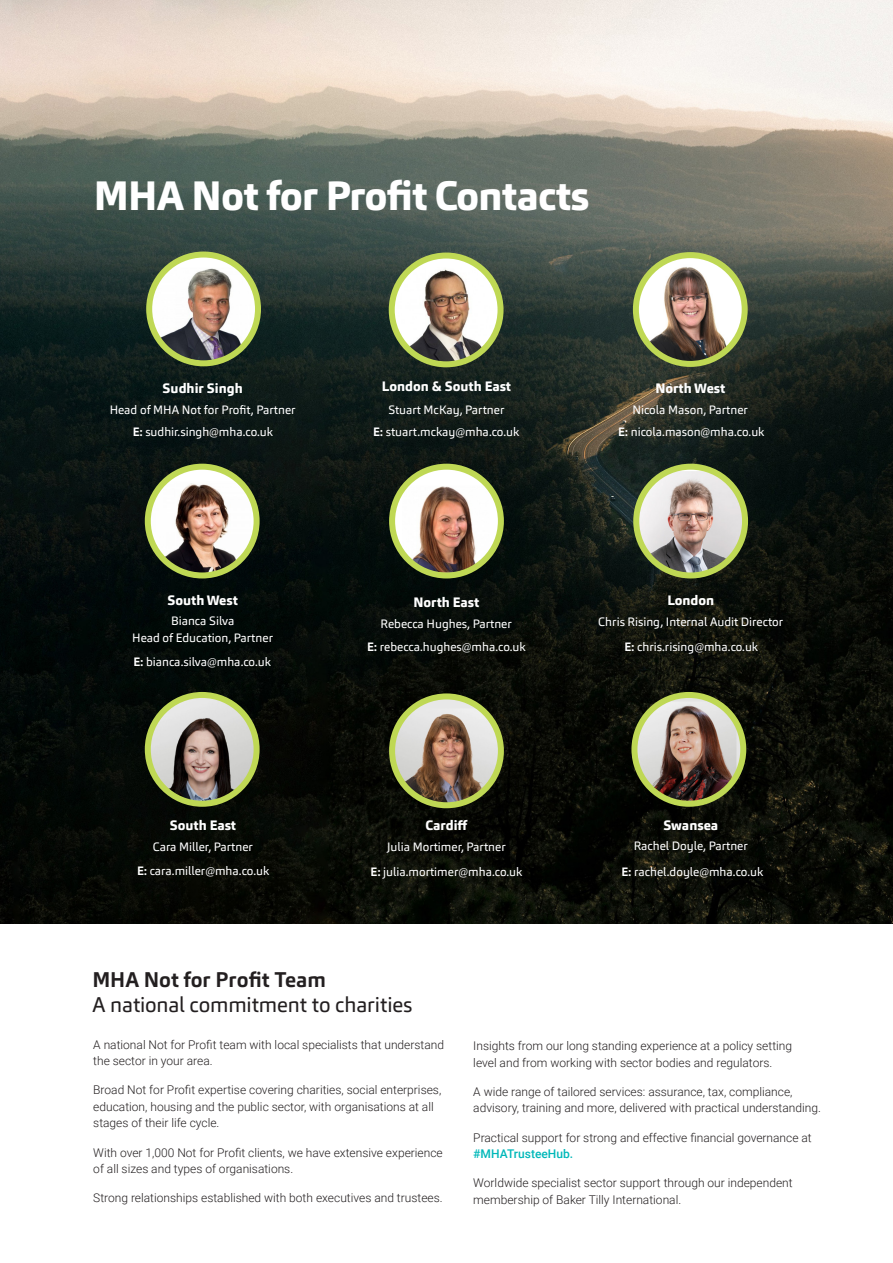
<style>
.page{position:relative;width:893px;height:1263px;background:#fff}
.page>*{position:absolute;margin:0;border:0;box-sizing:border-box;transform-origin:0 0}
.t1{font:800 40.5px "Carnac";letter-spacing:-.02em;color:#fff}
.t2{font:21px "Carnac";letter-spacing:-.01em;color:#231f20}
.t3{font:700 21px "Carnac";letter-spacing:-.005em;color:#231f20}
.t4{font:800 13.5px "Carnac";color:#fff}
.t5{font:300 12px/16.5px "Roboto";color:#231f20}
.t6{font:12px/16.5px "Carnac";color:#fff;text-align:center}
.s1{font-weight:700}
.s2{font-weight:500;color:#00b8b9}
</style>
<div class="page">
<img style="left:0;top:0;width:893px;height:923px">
<svg style="left:149px;top:255px;width:109px;height:108px"></svg>
<img style="left:149px;top:268px;width:109px;height:95px">
<div style="left:146px;top:252px;width:115px;height:114px;border:6px solid #bfd854;border-radius:50%"></div>
<img style="left:636px;top:255px;width:109px;height:109px;border-radius:54px">
<div style="left:633px;top:252px;width:115px;height:115px;border:6px solid #bfd854;border-radius:50%"></div>
<svg style="left:392px;top:255px;width:109px;height:109px"></svg>
<img style="left:392px;top:267px;width:107px;height:97px">
<div style="left:389px;top:252px;width:115px;height:115px;border:6px solid #bfd854;border-radius:50%"></div>
<svg style="left:392px;top:467px;width:109px;height:108px"></svg>
<img style="left:402px;top:486px;width:87px;height:87px">
<div style="left:389px;top:464px;width:115px;height:114px;border:6px solid #bfd854;border-radius:50%"></div>
<svg style="left:148px;top:467px;width:109px;height:108px"></svg>
<img style="left:150px;top:481px;width:101px;height:94px">
<div style="left:145px;top:464px;width:115px;height:114px;border:6px solid #bfd854;border-radius:50%"></div>
<img style="left:636px;top:471px;width:109px;height:104px">
<div style="left:633px;top:464px;width:115px;height:114px;border:6px solid #bfd854;border-radius:50%"></div>
<svg style="left:634px;top:695px;width:109px;height:109px"></svg>
<img style="left:639px;top:701px;width:97px;height:103px">
<div style="left:631px;top:692px;width:115px;height:115px;border:6px solid #bfd854;border-radius:50%"></div>
<svg style="left:392px;top:696px;width:109px;height:109px"></svg>
<img style="left:392px;top:708px;width:109px;height:97px">
<div style="left:389px;top:693px;width:115px;height:115px;border:6px solid #bfd854;border-radius:50%"></div>
<img style="left:148px;top:695px;width:109px;height:108px;border-radius:53px">
<div style="left:145px;top:692px;width:115px;height:115px;border:6px solid #bfd854;border-radius:50%"></div>
<p class="t1" style="left:94px;top:170px;width:497px">MHA Not for Profit Contacts</p>
<p class="t4" style="left:163px;top:380px;width:82px">Sudhir Singh</p>
<p class="t6" style="left:110px;top:401px;width:187px">Head of MHA Not for Profit, Partner</p>
<p class="t4" style="left:382px;top:378px;width:131px">London &amp; South East</p>
<p class="t6" style="left:388px;top:402px;width:118px">Stuart McKay, Partner</p>
<p class="t4" style="left:655px;top:380px;width:71px">North West</p>
<p class="t6" style="left:632px;top:402px;width:117px">Nicola Mason, Partner</p>
<p class="t6" style="left:133px;top:424px;width:142px"><span class="s1">E:</span> sudhir.singh@mha.co.uk</p>
<p class="t6" style="left:373px;top:423px;width:148px"><span class="s1">E:</span> stuart.mckay@mha.co.uk</p>
<p class="t6" style="left:618px;top:423px;width:148px"><span class="s1">E:</span> nicola.mason@mha.co.uk</p>
<p class="t4" style="left:167px;top:591px;width:72px">South West</p>
<p class="t6" style="left:132px;top:613px;width:142px">Bianca Silva<br>Head of Education, Partner</p>
<p class="t6" style="left:133px;top:653px;width:139px"><span class="s1">E:</span> bianca.silva@mha.co.uk</p>
<p class="t4" style="left:413px;top:594px;width:67px">North East</p>
<p class="t6" style="left:381px;top:615px;width:133px">Rebecca Hughes, Partner</p>
<p class="t6" style="left:367px;top:639px;width:160px"><span class="s1">E:</span> rebecca.hughes@mha.co.uk</p>
<p class="t4" style="left:667px;top:591px;width:48px">London</p>
<p class="t6" style="left:598px;top:613px;width:187px">Chris Rising, Internal Audit Director</p>
<p class="t6" style="left:624px;top:638px;width:135px"><span class="s1">E:</span> chris.rising@mha.co.uk</p>
<p class="t4" style="left:170px;top:817px;width:68px">South East</p>
<p class="t6" style="left:153px;top:838px;width:102px">Cara Miller, Partner</p>
<p class="t4" style="left:425px;top:817px;width:44px">Cardiff</p>
<p class="t6" style="left:387px;top:838px;width:121px">Julia Mortimer, Partner</p>
<p class="t4" style="left:663px;top:816px;width:56px">Swansea</p>
<p class="t6" style="left:634px;top:838px;width:116px">Rachel Doyle, Partner</p>
<p class="t6" style="left:137px;top:862px;width:134px"><span class="s1">E:</span> cara.miller@mha.co.uk</p>
<p class="t6" style="left:371px;top:863px;width:153px"><span class="s1">E:</span> julia.mortimer@mha.co.uk</p>
<p class="t6" style="left:621px;top:863px;width:143px"><span class="s1">E:</span> rachel.doyle@mha.co.uk</p>
<p class="t3" style="left:93px;top:966px;width:235px">MHA Not for Profit Team</p>
<p class="t2" style="left:93px;top:991px;width:321px">A national commitment to charities</p>
<p class="t5" style="left:93px;top:1036px;width:352px">A national Not for Profit team with local specialists that understand the sector in your area.</p>
<p class="t5" style="left:93px;top:1081px;width:349px">Broad Not for Profit expertise covering charities, social enterprises, education, housing and the public sector, with organisations at all stages of their life cycle.</p>
<p class="t5" style="left:93px;top:1144px;width:351px">With over 1,000 Not for Profit clients, we have extensive experience of all sizes and types of organisations.</p>
<p class="t5" style="left:93px;top:1189px;width:351px">Strong relationships established with both executives and trustees.</p>
<p class="t5" style="left:473px;top:1037px;width:320px">Insights from our long standing experience at a policy setting level and from working with sector bodies and regulators.</p>
<p class="t5" style="left:473px;top:1083px;width:349px">A wide range of tailored services: assurance, tax, compliance, advisory, training and more, delivered with practical understanding.</p>
<p class="t5" style="left:473px;top:1129px;width:340px">Practical support for strong and effective financial governance at <span class="s2">#MHATrusteeHub.</span></p>
<p class="t5" style="left:473px;top:1174px;width:321px">Worldwide specialist sector support through our independent membership of Baker Tilly International.</p>
</div>
